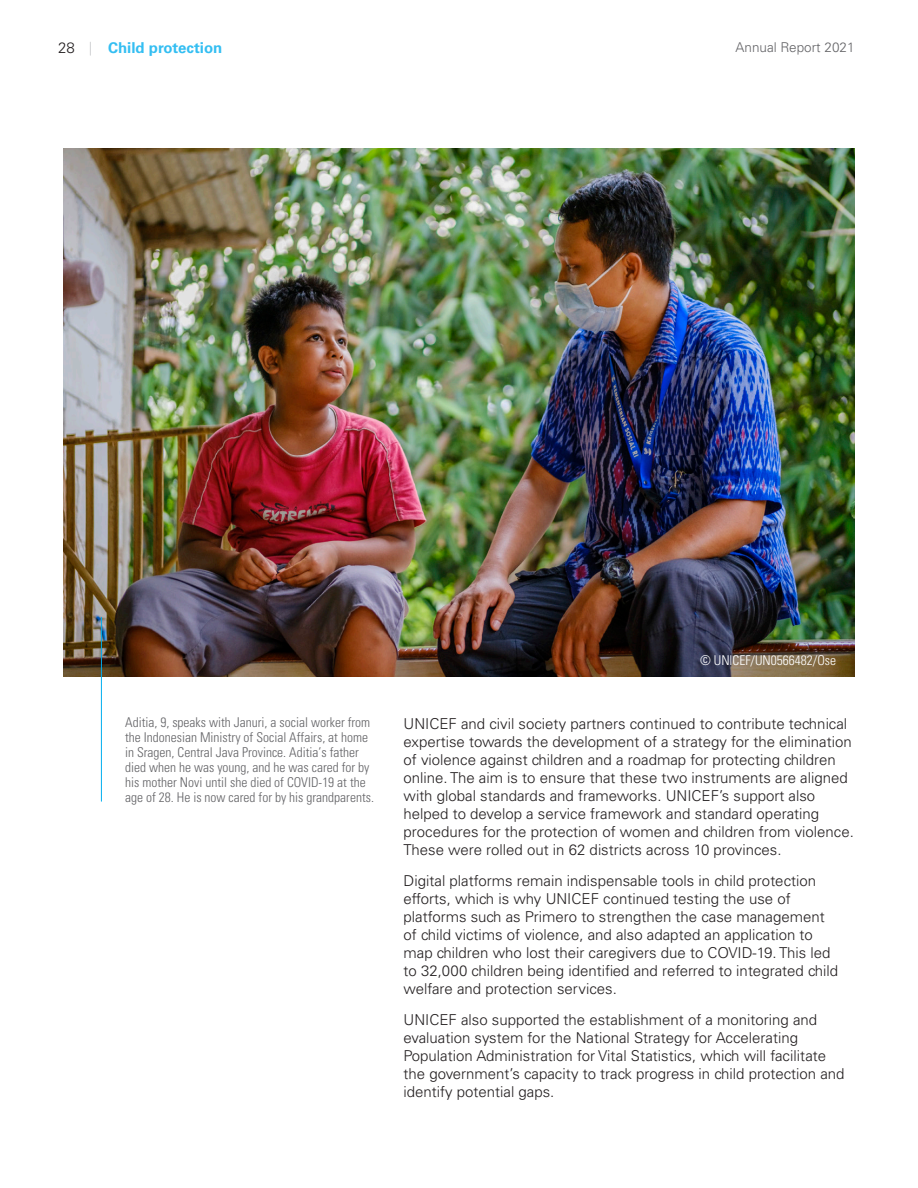
<style>
.page{position:relative;width:918px;height:1188px;background:#fff}
.page>*{position:absolute;margin:0;border:0;box-sizing:border-box;transform-origin:0 0}
.Paragraph_Style_1{font:300 15px/18px "Univers LT Std";color:#231f20}
.t1{font:700 15px "Univers LT Std";color:#00aeef}
.body_text{font:300 condensed 13.5px/15px "Univers LT Std";color:#636366}
.body_text-2{font:300 condensed 13.5px "Univers LT Std";color:#fff}
.t2{font:300 13.5px "Univers LT Std";color:#636366}
</style>
<div class="page">
<svg style="left:90px;top:42px;width:1px;height:13px"></svg>
<img style="left:63px;top:149px;width:791px;height:527px">
<hr style="left:101px;top:617px;width:1px;height:184px;background:#00aeef">
<p class="t1" style="left:108px;top:39px;width:116px">Child protection</p>
<p class="Paragraph_Style_1" style="left:58px;top:38px;width:18px">28</p>
<p class="t2" style="left:736px;top:39px;width:121px">Annual Report 2021</p>
<p class="body_text" style="left:125px;top:714px;width:250px">Aditia, 9, speaks with Januri, a social worker from the Indonesian Ministry of Social Affairs, at home in Sragen, Central Java Province. Aditia’s father died when he was young, and he was cared for by his mother Novi until she died of COVID-19 at the age of 28. He is now cared for by his grandparents.</p>
<p class="body_text-2" style="left:700px;top:652px;width:137px">© UNICEF/UN0566482/Ose</p>
<p class="Paragraph_Style_1" style="left:404px;top:715px;width:452px">UNICEF and civil society partners continued to contribute technical expertise towards the development of a strategy for the elimination of violence against children and a roadmap for protecting children online. The aim is to ensure that these two instruments are aligned with global standards and frameworks. UNICEF’s support also helped to develop a service framework and standard operating procedures for the protection of women and children from violence.<br>These were rolled out in 62 districts across 10 provinces.</p>
<p class="Paragraph_Style_1" style="left:404px;top:872px;width:436px">Digital platforms remain indispensable tools in child protection efforts, which is why UNICEF continued testing the use of platforms such as Primero to strengthen the case management of child victims of violence, and also adapted an application to map children who lost their caregivers due to COVID-19. This led to 32,000 children being identified and referred to integrated child welfare and protection services.</p>
<p class="Paragraph_Style_1" style="left:404px;top:1011px;width:443px">UNICEF also supported the establishment of a monitoring and evaluation system for the National Strategy for Accelerating Population Administration for Vital Statistics, which will facilitate the government’s capacity to track progress in child protection and identify potential gaps.</p>
</div>
